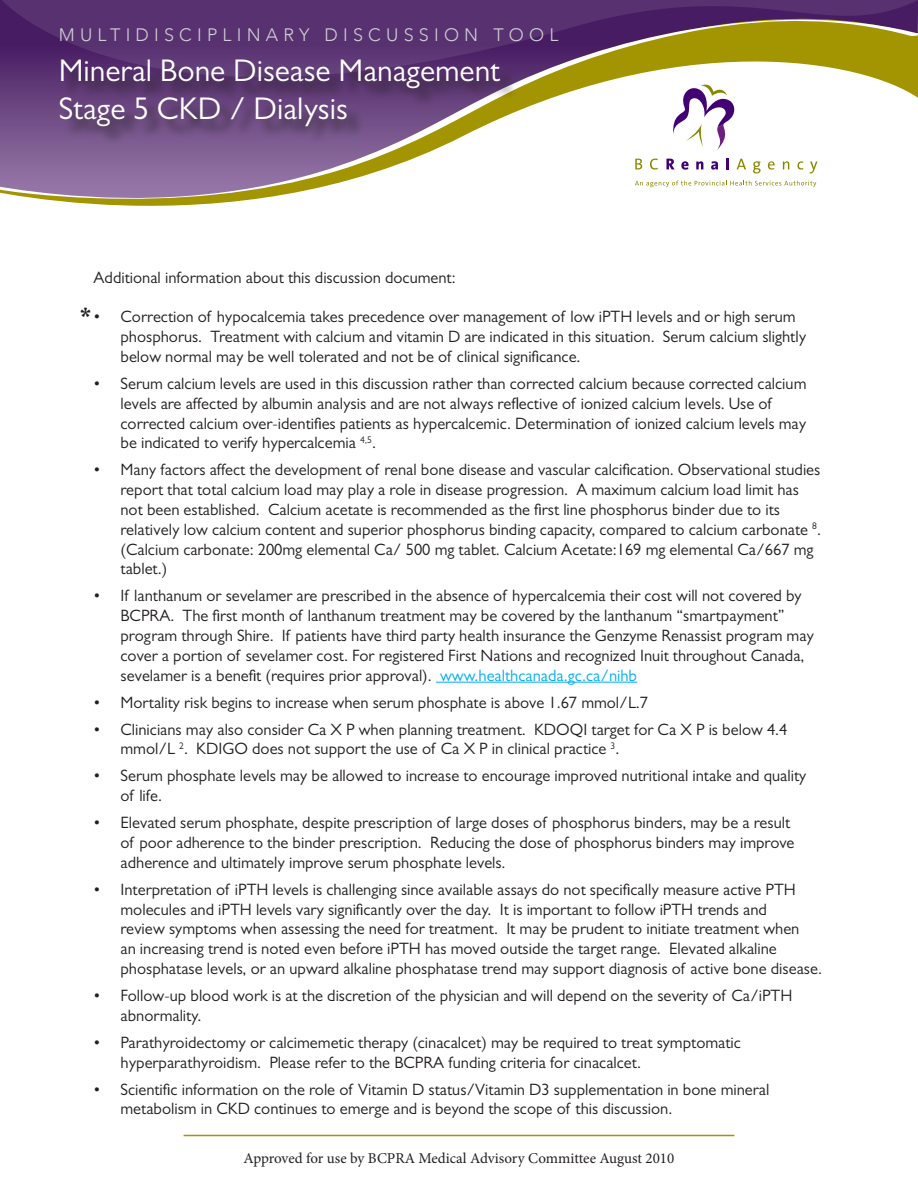
<style>
.page{position:relative;width:918px;height:1188px;background:#fff}
.page>*{position:absolute;margin:0;border:0;box-sizing:border-box;transform-origin:0 0}
.t1{font:31.5px/37.8px "Gill Sans";color:#fff}
.t2{font:800 19.5px "Gill Alt One";color:#231f20}
.t3{font:300 18px "Avenir LT";letter-spacing:.29em;color:#cfd0d2}
.t4{font:16.5px/19.8px "Gill Sans";color:#231f20}
.t5{font:15px "Minion Pro";letter-spacing:-.005em;color:#231f20}
.s1{color:#00aeef}
</style>
<div class="page">
<svg style="left:0;top:15px;width:818px;height:188px"></svg>
<svg style="left:1px;top:0;width:917px;height:103px;background:#7d606d"></svg>
<div style="left:63px;top:62px;width:455px;height:83px;background:#231f20;opacity:.75"></div>
<hr style="left:184px;top:1135px;width:550px;height:1px;background:#a39401">
<svg style="left:672px;top:83px;width:64px;height:67px"></svg>
<svg style="left:635px;top:159px;width:7px;height:10px"></svg>
<svg style="left:650px;top:159px;width:8px;height:11px"></svg>
<svg style="left:666px;top:159px;width:9px;height:10px"></svg>
<svg style="left:681px;top:161px;width:8px;height:9px"></svg>
<svg style="left:696px;top:161px;width:7px;height:8px"></svg>
<svg style="left:711px;top:161px;width:7px;height:9px"></svg>
<svg style="left:726px;top:158px;width:2px;height:11px"></svg>
<svg style="left:737px;top:159px;width:9px;height:10px"></svg>
<svg style="left:753px;top:161px;width:8px;height:13px"></svg>
<svg style="left:768px;top:161px;width:7px;height:9px"></svg>
<svg style="left:783px;top:161px;width:6px;height:8px"></svg>
<svg style="left:798px;top:161px;width:5px;height:9px"></svg>
<svg style="left:810px;top:162px;width:7px;height:12px"></svg>
<svg style="left:635px;top:180px;width:181px;height:7px"></svg>
<hr style="left:436px;top:682px;width:201px;height:1px;background:#00aeef">
<p class="t3" style="left:59px;top:24px;width:501px">MULTIDISCIPLINARY DISCUSSION TOOL</p>
<h1 class="t1" style="left:59px;top:52px;width:443px">Mineral Bone Disease Management<br>Stage 5 CKD / Dialysis</h1>
<p class="t4" style="left:94px;top:267px;width:364px">Additional information about this discussion document:</p>
<p class="t4" style="left:121px;top:307px;width:687px;text-indent:-27px">• Correction of hypocalcemia takes precedence over management of low iPTH levels and or high serum phosphorus. Treatment with calcium and vitamin D are indicated in this situation. Serum calcium slightly below normal may be well tolerated and not be of clinical significance.</p>
<p class="t4" style="left:121px;top:373px;width:687px;text-indent:-27px">• Serum calcium levels are used in this discussion rather than corrected calcium because corrected calcium levels are affected by albumin analysis and are not always reflective of ionized calcium levels. Use of corrected calcium over-identifies patients as hypercalcemic. Determination of ionized calcium levels may be indicated to verify hypercalcemia <sup>4,5</sup>.</p>
<p class="t4" style="left:121px;top:460px;width:702px;text-indent:-27px">• Many factors affect the development of renal bone disease and vascular calcification. Observational studies report that total calcium load may play a role in disease progression. A maximum calcium load limit has not been established. Calcium acetate is recommended as the first line phosphorus binder due to its relatively low calcium content and superior phosphorus binding capacity, compared to calcium carbonate <sup>8</sup>. (Calcium carbonate: 200mg elemental Ca/ 500 mg tablet. Calcium Acetate:169 mg elemental Ca/667 mg tablet.)</p>
<p class="t4" style="left:121px;top:586px;width:695px;text-indent:-27px">• If lanthanum or sevelamer are prescribed in the absence of hypercalcemia their cost will not covered by BCPRA. The first month of lanthanum treatment may be covered by the lanthanum “smartpayment” program through Shire. If patients have third party health insurance the Genzyme Renassist program may cover a portion of sevelamer cost. For registered First Nations and recognized Inuit throughout Canada, sevelamer is a benefit (requires prior approval). <span class="s1">www.healthcanada.gc.ca/nihb</span></p>
<p class="t4" style="left:94px;top:692px;width:556px">• Mortality risk begins to increase when serum phosphate is above 1.67 mmol/L.7</p>
<p class="t4" style="left:121px;top:719px;width:669px;text-indent:-27px">• Clinicians may also consider Ca X P when planning treatment. KDOQI target for Ca X P is below 4.4 mmol/L <sup>2</sup>. KDIGO does not support the use of Ca X P in clinical practice <sup>3</sup>.</p>
<p class="t4" style="left:121px;top:766px;width:687px;text-indent:-27px">• Serum phosphate levels may be allowed to increase to encourage improved nutritional intake and quality of life.</p>
<p class="t4" style="left:121px;top:813px;width:676px;text-indent:-27px">• Elevated serum phosphate, despite prescription of large doses of phosphorus binders, may be a result of poor adherence to the binder prescription. Reducing the dose of phosphorus binders may improve adherence and ultimately improve serum phosphate levels.</p>
<p class="t4" style="left:121px;top:879px;width:703px;text-indent:-27px">• Interpretation of iPTH levels is challenging since available assays do not specifically measure active PTH molecules and iPTH levels vary significantly over the day. It is important to follow iPTH trends and<br>review symptoms when assessing the need for treatment. It may be prudent to initiate treatment when<br>an increasing trend is noted even before iPTH has moved outside the target range. Elevated alkaline phosphatase levels, or an upward alkaline phosphatase trend may support diagnosis of active bone disease.</p>
<p class="t4" style="left:121px;top:985px;width:673px;text-indent:-27px">• Follow-up blood work is at the discretion of the physician and will depend on the severity of Ca/iPTH abnormality.</p>
<p class="t4" style="left:121px;top:1032px;width:622px;text-indent:-27px">• Parathyroidectomy or calcimemetic therapy (cinacalcet) may be required to treat symptomatic hyperparathyroidism. Please refer to the BCPRA funding criteria for cinacalcet.</p>
<p class="t4" style="left:121px;top:1079px;width:650px;text-indent:-27px">• Scientific information on the role of Vitamin D status/Vitamin D3 supplementation in bone mineral metabolism in CKD continues to emerge and is beyond the scope of this discussion.</p>
<p class="t2" style="left:80px;top:303px;width:12px">*</p>
<p class="t5" style="left:244px;top:1148px;width:432px">Approved for use by BCPRA Medical Advisory Committee August 2010</p>
</div>
